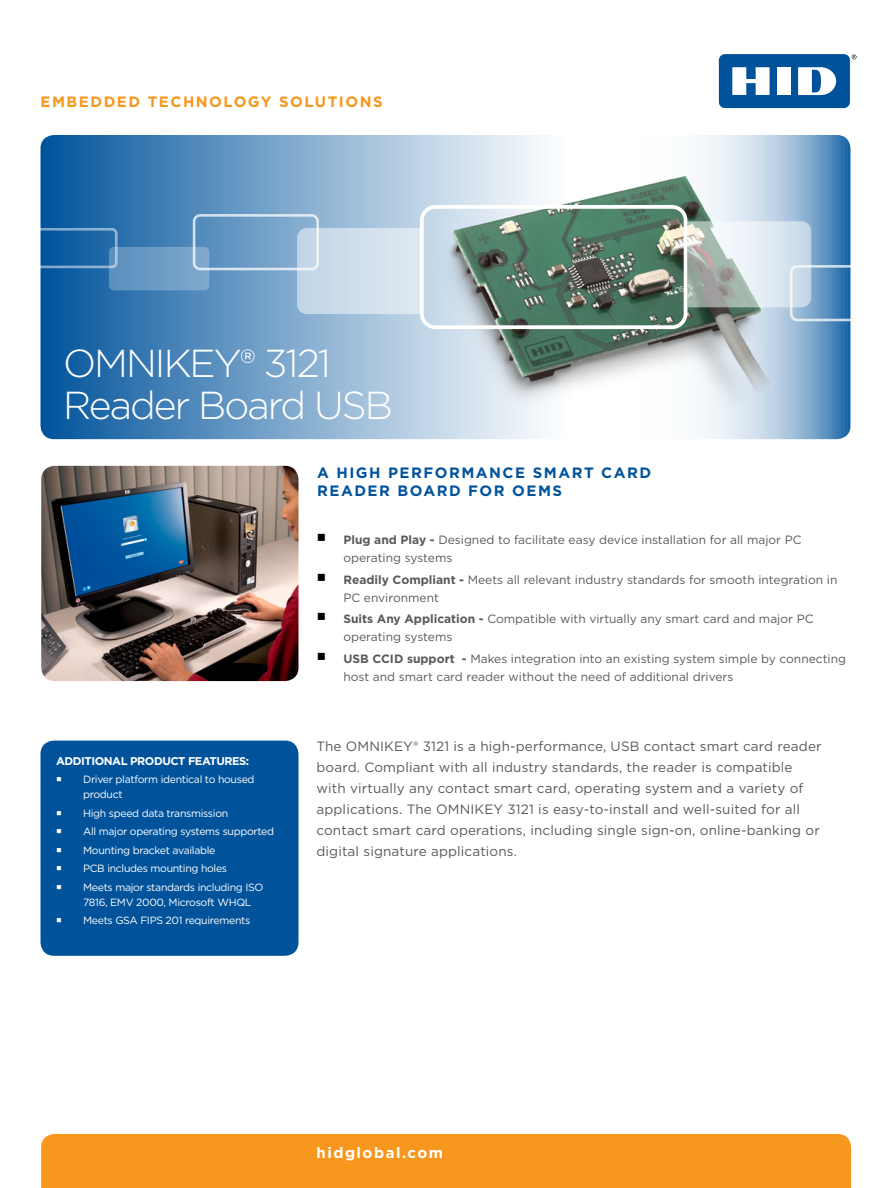
<style>
.page{position:relative;width:891px;height:1188px;background:#fff}
.page>*{position:absolute;margin:0;border:0;box-sizing:border-box;transform-origin:0 0}
.t1{font:300 39px/42px "Gotham";letter-spacing:-.05em;color:#fff}
.t2{font:700 15px "Gotham";letter-spacing:.1em;color:#00539b}
.t3{font:700 15px "Gotham";letter-spacing:.1em;color:#f8971d}
.t4{font:700 15px "Gotham";letter-spacing:.1em;color:#fff}
.body{font:13.5px/21px "Gotham";letter-spacing:.01em;color:#58595b}
.t5{font:12px/18px "Gotham";color:#58595b}
.t6{font:700 11.25px "Gotham";letter-spacing:-.04em;color:#fff}
.t7{font:10.5px/15px "Gotham";letter-spacing:-.03em;color:#fff}
.s1{font-weight:700}
</style>
<div class="page">
<svg style="left:852px;top:55px;width:5px;height:4px"></svg>
<div style="left:719px;top:54px;width:131px;height:54px;background:#00539b;border-radius:6px"></div>
<div style="left:777px;top:67px;width:14px;height:28px;background:#fff"></div>
<svg style="left:732px;top:67px;width:38px;height:28px"></svg>
<svg style="left:798px;top:67px;width:38px;height:28px"></svg>
<svg style="left:40px;top:135px;width:810px;height:304px;background:#6999c4"></svg>
<div style="left:41px;top:1134px;width:810px;height:54px;background:#f8971d"></div>
<img style="left:426px;top:158px;width:356px;height:281px">
<div style="left:193px;top:214px;width:126px;height:56px;border:3px solid #fff;border-radius:6px"></div>
<svg style="left:109px;top:247px;width:100px;height:43px;background:#6f9dc6"></svg>
<div style="left:28px;top:228px;width:90px;height:40px;border:3px solid #fff;border-radius:4px"></div>
<div style="left:420px;top:205px;width:267px;height:124px;border:4px solid #fff;border-radius:14px"></div>
<svg style="left:297px;top:228px;width:123px;height:86px;background:#cfdeec"></svg>
<svg style="left:687px;top:221px;width:163px;height:100px;background:#a6bcc9"></svg>
<img style="left:41px;top:466px;width:257px;height:215px">
<div style="left:40px;top:741px;width:258px;height:215px;background:#00539b;border-radius:14px"></div>
<p class="t3" style="left:40px;top:92px;width:344px">EMBEDDED TECHNOLOGY SOLUTIONS</p>
<p class="t1" style="left:63px;top:341px;width:331px">OMNIKEY® 3121<br>Reader Board USB</p>
<p class="t6" style="left:56px;top:753px;width:195px">ADDITIONAL PRODUCT FEATURES:</p>
<p class="t7" style="left:83px;top:772px;width:173px">Driver platform identical to housed product</p>
<p class="t7" style="left:83px;top:805px;width:147px">High speed data transmission</p>
<p class="t7" style="left:83px;top:824px;width:193px">All major operating systems supported</p>
<p class="t7" style="left:83px;top:842px;width:134px">Mounting bracket available</p>
<p class="t7" style="left:83px;top:861px;width:146px">PCB includes mounting holes</p>
<p class="t7" style="left:83px;top:879px;width:182px">Meets major standards including ISO<br>7816, EMV 2000, Microsoft WHQL</p>
<p class="t7" style="left:83px;top:913px;width:169px">Meets GSA FIPS 201 requirements</p>
<p class="t2" style="left:317px;top:462px;width:336px">A HIGH PERFORMANCE SMART CARD</p>
<p class="t2" style="left:317px;top:480px;width:247px">READER BOARD FOR OEMS</p>
<p class="t5" style="left:344px;top:531px;width:460px"><span class="s1">Plug and Play -</span> Designed to facilitate easy device installation for all major PC operating systems</p>
<p class="t5" style="left:344px;top:570px;width:495px"><span class="s1">Readily Compliant -</span> Meets all relevant industry standards for smooth integration in<br>PC environment</p>
<p class="t5" style="left:344px;top:610px;width:472px"><span class="s1">Suits Any Application -</span> Compatible with virtually any smart card and major PC operating systems</p>
<p class="t5" style="left:344px;top:649px;width:504px"><span class="s1">USB CCID support -</span> Makes integration into an existing system simple by connecting host and smart card reader without the need of additional drivers</p>
<p class="body" style="left:316px;top:736px;width:507px">The OMNIKEY® 3121 is a high-performance, USB contact smart card reader board. Compliant with all industry standards, the reader is compatible with virtually any contact smart card, operating system and a variety of applications. The OMNIKEY 3121 is easy-to-install and well-suited for all contact smart card operations, including single sign-on, online-banking or digital signature applications.</p>
<p class="t4" style="left:316px;top:1142px;width:128px">hidglobal.com</p>
</div>
